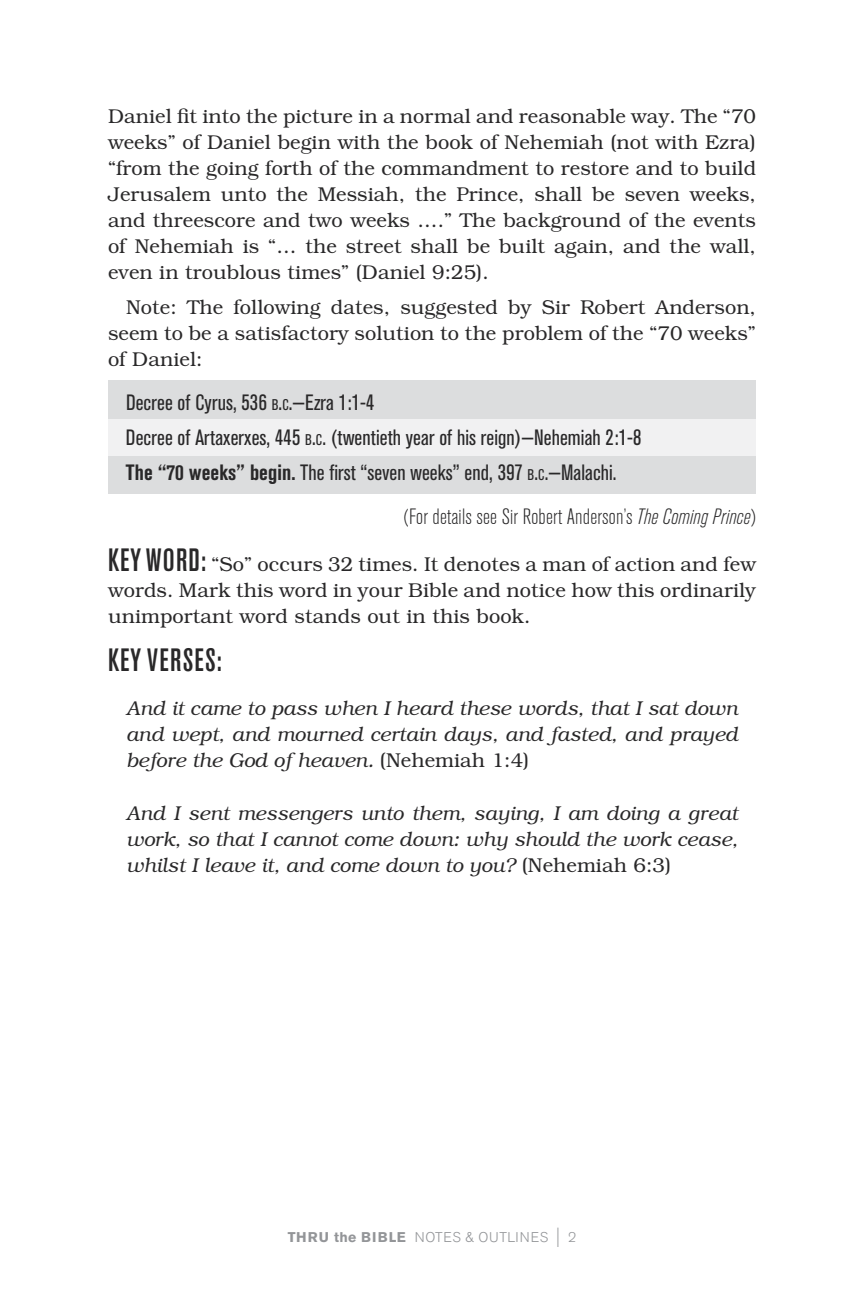
<style>
.page{position:relative;width:864px;height:1296px;background:#fff}
.page>*{position:absolute;margin:0;border:0;box-sizing:border-box;transform-origin:0 0}
.t1{font:500 condensed 32px "Akzidenz Grotesk Std";letter-spacing:.035em;color:#292829}
.t2{font:condensed 22px/35px "Akzidenz Grotesk Std";letter-spacing:.005em;color:#292829}
.t3{font:300 condensed 22px "Akzidenz Grotesk Std";letter-spacing:.01em;color:#292829}
.t4{font:300 20px/26px "Bookman";letter-spacing:.005em;color:#292829;text-align:justify}
.t5{font:italic 300 20px/26px "Bookman";letter-spacing:.005em;color:#292829;text-align:justify}
.t6{font:300 14px "Akzidenz Grotesk Std";letter-spacing:.035em;color:#939598}
.s1{font-size:15.4px}
.s2{font-style:inherit}
.s3{font-weight:700}
.s4{font-style:italic}
.s5{font-family:"Akzidenz Grotesk Std";font-weight:500;font-stretch:condensed;font-size:32px}
.s6{font-style:normal}
.s7{font-size:21px}
</style>
<div class="page">
<div style="left:108px;top:380px;width:648px;height:114px;background:#dcddde"></div>
<div style="left:108px;top:419px;width:648px;height:36px;background:#f1f1f2"></div>
<p class="t4" style="left:108px;top:103px;width:650px">Daniel fit into the picture in a normal and reasonable way. The “70 weeks” of Daniel begin with the book of Nehemiah (not with Ezra) “from the going forth of the commandment to restore and to build Jerusalem unto the Messiah, the Prince, shall be seven weeks, and threescore and two weeks ….” The background of the events of Nehemiah is “… the street shall be built again, and the wall, even in troublous times” (Daniel 9:25).</p>
<p class="t4" style="left:108px;top:294px;width:650px;text-indent:18px">Note: The following dates, suggested by Sir Robert Anderson, seem to be a satisfactory solution to the problem of the “70 weeks” of Daniel:</p>
<p class="t2" style="left:126px;top:385px;width:517px">Decree of Cyrus, 536 <span class="s1">B</span><span class="s2">.</span><span class="s1">C</span><span class="s2">.</span>—Ezra 1:1-4<br>Decree of Artaxerxes, 445 <span class="s1">B</span><span class="s2">.</span><span class="s1">C</span><span class="s2">.</span> (twentieth year of his reign)—Nehemiah 2:1-8<br><span class="s3">The “70 weeks” begin.</span> The first “seven weeks” end, 397 <span class="s1">B</span><span class="s2">.</span><span class="s1">C</span><span class="s2">.</span>—Malachi.</p>
<p class="t3" style="left:404px;top:505px;width:354px">(For details see Sir Robert Anderson’s <span class="s4">The Coming Prince</span>)</p>
<p class="t4" style="left:108px;top:552px;width:650px"><span class="s5">KEY WORD:</span> “So” occurs 32 times. It denotes a man of action and few words. Mark this word in your Bible and notice how this ordinarily unimportant word stands out in this book.</p>
<h1 class="t1" style="left:108px;top:642px;width:115px">KEY VERSES:</h1>
<p class="t5" style="left:126px;top:695px;width:614px">And it came to pass when I heard these words, that I sat down and wept, and mourned certain days, and fasted, and prayed before the God of heaven. <span class="s6">(Nehemiah 1:4)</span></p>
<p class="t5" style="left:126px;top:800px;width:613px">And I sent messengers unto them, saying, I am doing a great work, so that I cannot come down: why should the work cease, whilst I leave it, and come down to you? <span class="s6">(Nehemiah 6:3)</span></p>
<p class="t6" style="left:288px;top:1229px;width:290px"><span class="s3">THRU the BIBLE</span> NOTES &amp; OUTLINES <span class="s7">|</span> 2</p>
</div>
